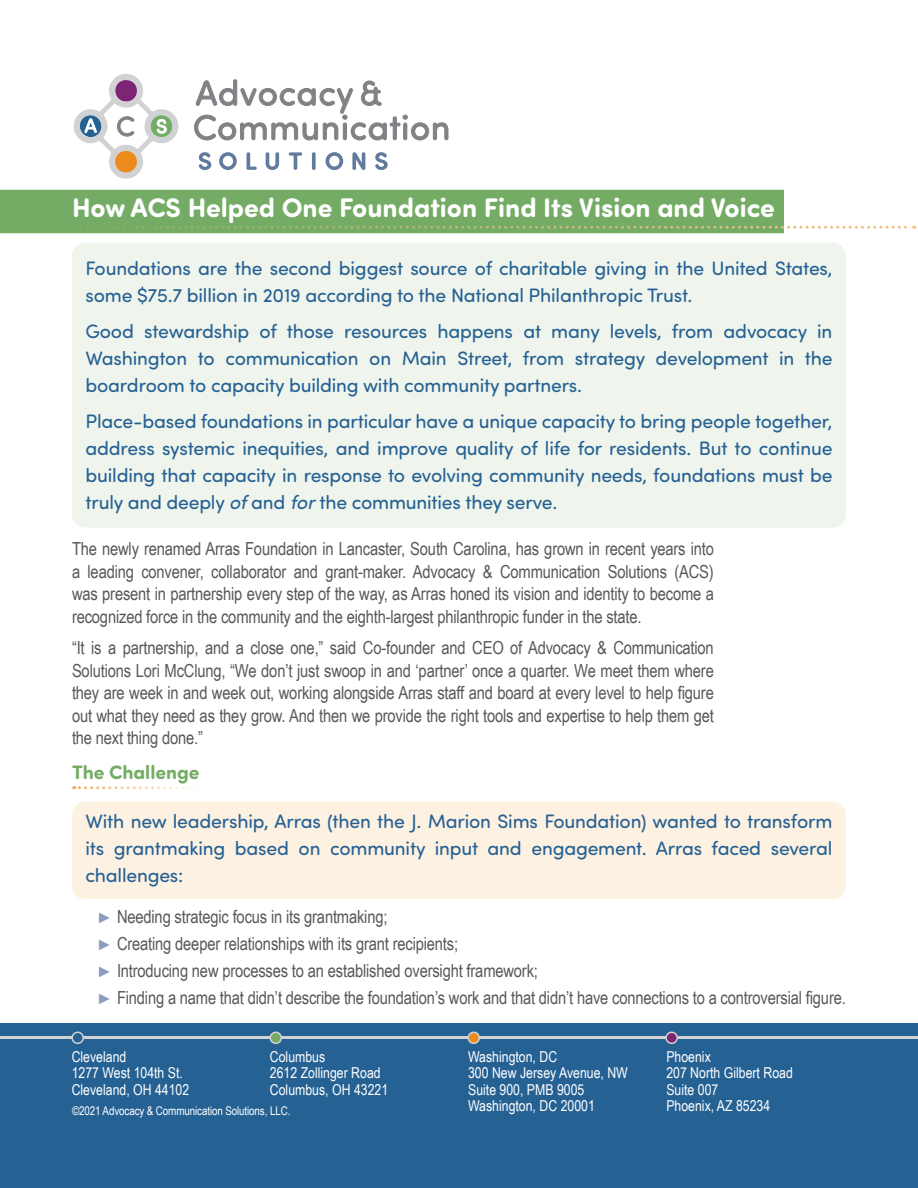
<style>
.page{position:relative;width:918px;height:1188px;background:#fff}
.page>*{position:absolute;margin:0;border:0;box-sizing:border-box;transform-origin:0 0}
.heading{font:700 27px "Sofia Pro Soft";color:#fff}
.text_with_background{font:19.5px/27px "Sofia Pro Soft";letter-spacing:-.01em;color:#266194;text-align:justify}
.subheadbold_green{font:700 19.5px "Sofia Pro Soft";color:#74ac65}
.text{font:18px/22.5px "Arial Narrow";letter-spacing:-.01em;color:#57585a;text-align:justify}
.t1{font:15px/16.5px "Arial Narrow";color:#fff}
.t2{font:12px "Arial Narrow";letter-spacing:-.01em;color:#fff}
.s1{font-style:italic}
.s2{font-size:15px;color:#8c9cbe}
</style>
<div class="page">
<div style="left:0;top:1024px;width:918px;height:164px;background:#266194"></div>
<svg style="left:194px;top:79px;width:254px;height:61px"></svg>
<svg style="left:199px;top:152px;width:12px;height:18px"></svg>
<svg style="left:219px;top:152px;width:18px;height:18px"></svg>
<svg style="left:247px;top:152px;width:10px;height:18px"></svg>
<svg style="left:266px;top:152px;width:13px;height:18px"></svg>
<svg style="left:289px;top:152px;width:13px;height:18px"></svg>
<svg style="left:312px;top:152px;width:4px;height:18px"></svg>
<svg style="left:326px;top:152px;width:17px;height:18px"></svg>
<svg style="left:352px;top:152px;width:13px;height:18px"></svg>
<svg style="left:375px;top:152px;width:13px;height:18px"></svg>
<svg style="left:74px;top:74px;width:104px;height:105px"></svg>
<hr style="left:0;top:1036px;width:918px;height:3px;background:#d1d2d4">
<div style="left:72px;top:1032px;width:11px;height:11px;background:#266194;border-radius:50%"></div>
<div style="left:71px;top:1032px;width:13px;height:12px;border:2px solid #d1d2d4;border-radius:50%"></div>
<div style="left:270px;top:1032px;width:11px;height:11px;background:#74ac65;border-radius:50%"></div>
<div style="left:270px;top:1032px;width:12px;height:12px;border:2px solid #d1d2d4;border-radius:50%"></div>
<div style="left:468px;top:1032px;width:11px;height:11px;background:#ed8a1c;border-radius:50%"></div>
<div style="left:467px;top:1032px;width:13px;height:12px;border:2px solid #d1d2d4;border-radius:50%"></div>
<div style="left:666px;top:1032px;width:11px;height:11px;background:#7d2574;border-radius:50%"></div>
<div style="left:665px;top:1032px;width:13px;height:12px;border:2px solid #d1d2d4;border-radius:50%"></div>
<div style="left:0;top:190px;width:784px;height:43px;background:#74ac65"></div>
<svg style="left:68px;top:226px;width:847px;height:3px"></svg>
<div style="left:72px;top:243px;width:774px;height:79px;background:#eff5ec;border-radius:14px"></div>
<div style="left:72px;top:301px;width:774px;height:110px;background:#eff5ec;border-radius:14px"></div>
<div style="left:72px;top:391px;width:774px;height:137px;background:#eff5ec;border-radius:14px"></div>
<svg style="left:74px;top:786px;width:116px;height:3px"></svg>
<div style="left:72px;top:802px;width:774px;height:97px;background:#fdf1e2;border-radius:14px"></div>
<p class="heading" style="left:72px;top:188px;width:704px">How ACS Helped One Foundation Find Its Vision and Voice</p>
<p class="text_with_background" style="left:86px;top:254px;width:748px">Foundations are the second biggest source of charitable giving in the United States, some $75.7 billion in 2019 according to the National Philanthropic Trust.</p>
<p class="text_with_background" style="left:86px;top:317px;width:748px">Good stewardship of those resources happens at many levels, from advocacy in Washington to communication on Main Street, from strategy development in the boardroom to capacity building with community partners.</p>
<p class="text_with_background" style="left:86px;top:407px;width:749px">Place-based foundations in particular have a unique capacity to bring people together, address systemic inequities, and improve quality of life for residents. But to continue building that capacity in response to evolving community needs, foundations must be truly and deeply <span class="s1">of</span>and <span class="s1">for</span>the communities they serve.</p>
<p class="text" style="left:72px;top:537px;width:644px">The newly renamed Arras Foundation in Lancaster, South Carolina, has grown in recent years into a leading convener, collaborator and grant-maker. Advocacy &amp; Communication Solutions (ACS) was present in partnership every step of the way, as Arras honed its vision and identity to become a recognized force in the community and the eighth-largest philanthropic funder in the state.</p>
<p class="text" style="left:72px;top:636px;width:644px">“It is a partnership, and a close one,” said Co-founder and CEO of Advocacy &amp; Communication Solutions Lori McClung, “We don’t just swoop in and ‘partner’ once a quarter. We meet them where they are week in and week out, working alongside Arras staff and board at every level to help figure out what they need as they grow. And then we provide the right tools and expertise to help them get the next thing done.”</p>
<p class="subheadbold_green" style="left:72px;top:758px;width:129px">The Challenge</p>
<p class="text_with_background" style="left:86px;top:807px;width:749px">With new leadership, Arras (then the J. Marion Sims Foundation) wanted to transform its grantmaking based on community input and engagement. Arras faced several challenges:</p>
<p class="text" style="left:99px;top:904px;width:290px"><span class="s2">►</span> Needing strategic focus in its grantmaking;</p>
<p class="text" style="left:99px;top:931px;width:361px"><span class="s2">►</span> Creating deeper relationships with its grant recipients;</p>
<p class="text" style="left:99px;top:958px;width:441px"><span class="s2">►</span> Introducing new processes to an established oversight framework;</p>
<p class="text" style="left:99px;top:985px;width:748px"><span class="s2">►</span> Finding a name that didn’t describe the foundation’s work and that didn’t have connections to a controversial figure.</p>
<p class="t1" style="left:72px;top:1047px;width:119px">Cleveland<br>1277 West 104th St.<br>Cleveland, OH 44102</p>
<p class="t1" style="left:270px;top:1047px;width:120px">Columbus<br>2612 Zollinger Road<br>Columbus, OH 43221</p>
<p class="t1" style="left:468px;top:1047px;width:161px">Washington, DC<br>300 New Jersey Avenue, NW<br>Suite 900, PMB 9005<br>Washington, DC 20001</p>
<p class="t1" style="left:666px;top:1047px;width:128px">Phoenix<br>207 North Gilbert Road<br>Suite 007<br>Phoenix, AZ 85234</p>
<p class="t2" style="left:72px;top:1102px;width:220px">©2021 Advocacy &amp; Communication Solutions, LLC.</p>
</div>
